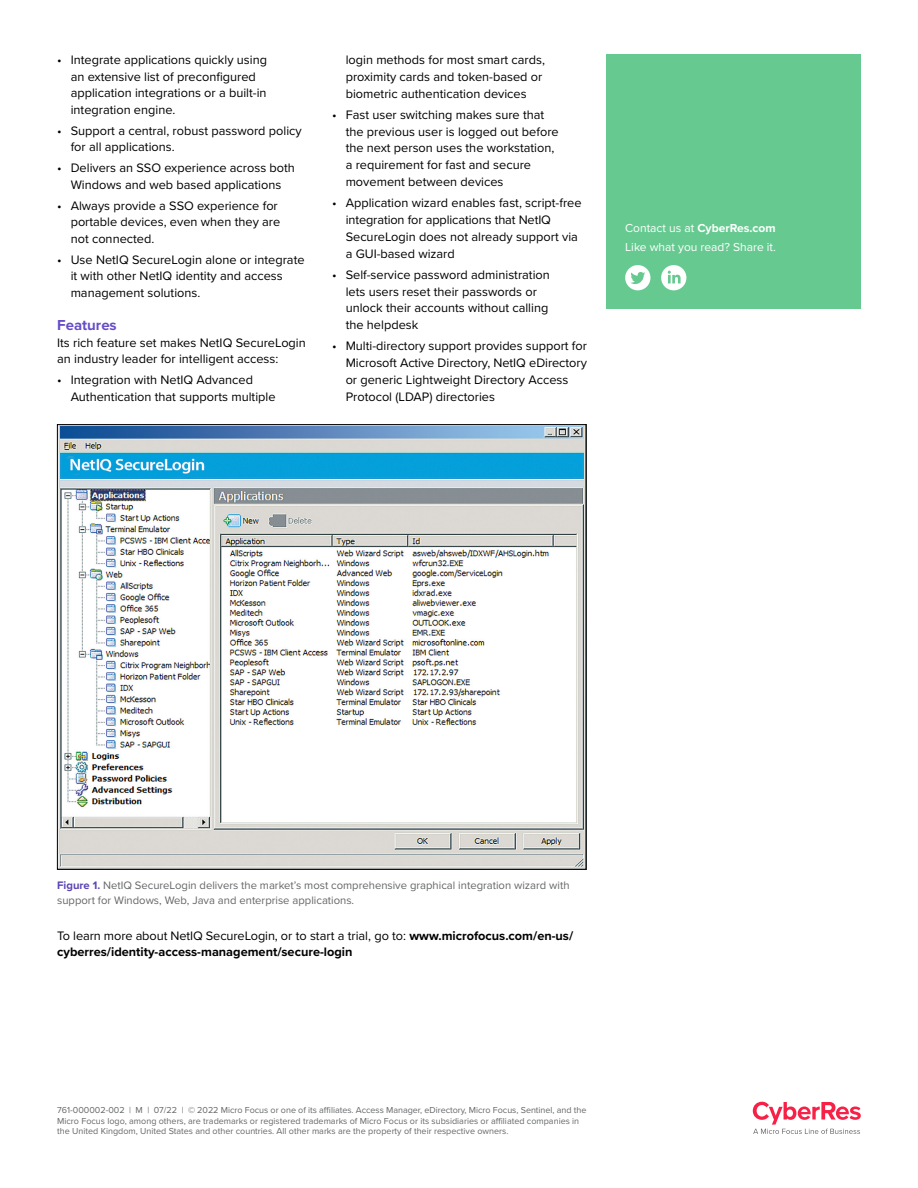
<style>
.page{position:relative;width:918px;height:1188px;background:#fff}
.page>*{position:absolute;margin:0;border:0;box-sizing:border-box;transform-origin:0 0}
.Header_1{font:700 15px "Proxima Nova";color:#664dc7}
.Body{font:12.75px/16.8px "Proxima Nova";color:#000}
.Body-2{font:700 12.75px/16.5px "Proxima Nova";color:#000}
.Contact_White{font:12px "Proxima Nova";color:#fff}
.Contact_White-2{font:700 12px "Proxima Nova";color:#fff}
.t1{font:11.25px/14.2px "Proxima Nova";color:#656668}
.Mouse_Type{font:9px/10.5px "Proxima Nova";color:#656668}
.s1{font-weight:400}
.s2{font-weight:700;color:#5c45b3}
</style>
<div class="page">
<img style="left:59px;top:426px;width:525px;height:441px">
<svg style="left:753px;top:1102px;width:108px;height:32px"></svg>
<div style="left:606px;top:54px;width:255px;height:254px;background:#66ca90"></div>
<div style="left:625px;top:265px;width:25px;height:25px;background:#fff;border-radius:13px"></div>
<svg style="left:630px;top:272px;width:15px;height:12px"></svg>
<div style="left:661px;top:265px;width:25px;height:25px;background:#fff;border-radius:13px"></div>
<svg style="left:668px;top:271px;width:13px;height:12px"></svg>
<p class="Body" style="left:71px;top:51px;width:198px;text-indent:-14px">• Integrate applications quickly using an extensive list of preconfigured application integrations or a built-in integration engine.</p>
<p class="Body" style="left:71px;top:122px;width:233px;text-indent:-14px">• Support a central, robust password policy for all applications.</p>
<p class="Body" style="left:57px;top:159px;width:239px;text-align:center">• Delivers an SSO experience across both<br>Windows and web based applications</p>
<p class="Body" style="left:71px;top:197px;width:211px;text-indent:-14px">• Always provide a SSO experience for portable devices, even when they are not connected.</p>
<p class="Body" style="left:71px;top:251px;width:235px;text-indent:-14px">• Use NetIQ SecureLogin alone or integrate it with other NetIQ identity and access management solutions.</p>
<p class="Header_1" style="left:57px;top:314px;width:61px">Features</p>
<p class="Body" style="left:57px;top:334px;width:250px">Its rich feature set makes NetIQ SecureLogin an industry leader for intelligent access:</p>
<p class="Body" style="left:71px;top:371px;width:206px;text-indent:-14px">• Integration with NetIQ Advanced<br>Authentication that supports multiple</p>
<p class="Body" style="left:346px;top:51px;width:201px">login methods for most smart cards, proximity cards and token-based or biometric authentication devices</p>
<p class="Body" style="left:346px;top:106px;width:215px;text-indent:-14px">• Fast user switching makes sure that the previous user is logged out before the next person uses the workstation, a requirement for fast and secure movement between devices</p>
<p class="Body" style="left:346px;top:194px;width:237px;text-indent:-14px">• Application wizard enables fast, script-free integration for applications that NetIQ SecureLogin does not already support via a GUI-based wizard</p>
<p class="Body" style="left:346px;top:266px;width:206px;text-indent:-14px">• Self-service password administration lets users reset their passwords or unlock their accounts without calling the helpdesk</p>
<p class="Body" style="left:346px;top:337px;width:243px;text-indent:-14px">• Multi-directory support provides support for Microsoft Active Directory, NetIQ eDirectory or generic Lightweight Directory Access Protocol (LDAP) directories</p>
<p class="Contact_White-2" style="left:625px;top:219px;width:152px"><span class="s1">Contact us at</span> CyberRes.com</p>
<p class="Contact_White" style="left:625px;top:238px;width:152px">Like what you read? Share it.</p>
<p class="t1" style="left:57px;top:878px;width:514px"><span class="s2">Figure 1.</span> NetIQ SecureLogin delivers the market’s most comprehensive graphical integration wizard with support for Windows, Web, Java and enterprise applications.</p>
<p class="Body-2" style="left:57px;top:927px;width:518px"><span class="s1">To learn more about NetIQ SecureLogin, or to start a trial, go to:</span> www.microfocus.com/en-us/ cyberres/identity-access-management/secure-login</p>
<p class="Mouse_Type" style="left:57px;top:1104px;width:531px">761-000002-002 | M | 07/22 | © 2022 Micro Focus or one of its affiliates. Access Manager, eDirectory, Micro Focus, Sentinel, and the<br>Micro Focus logo, among others, are trademarks or registered trademarks of Micro Focus or its subsidiaries or affiliated companies in the United Kingdom, United States and other countries. All other marks are the property of their respective owners.</p>
</div>
